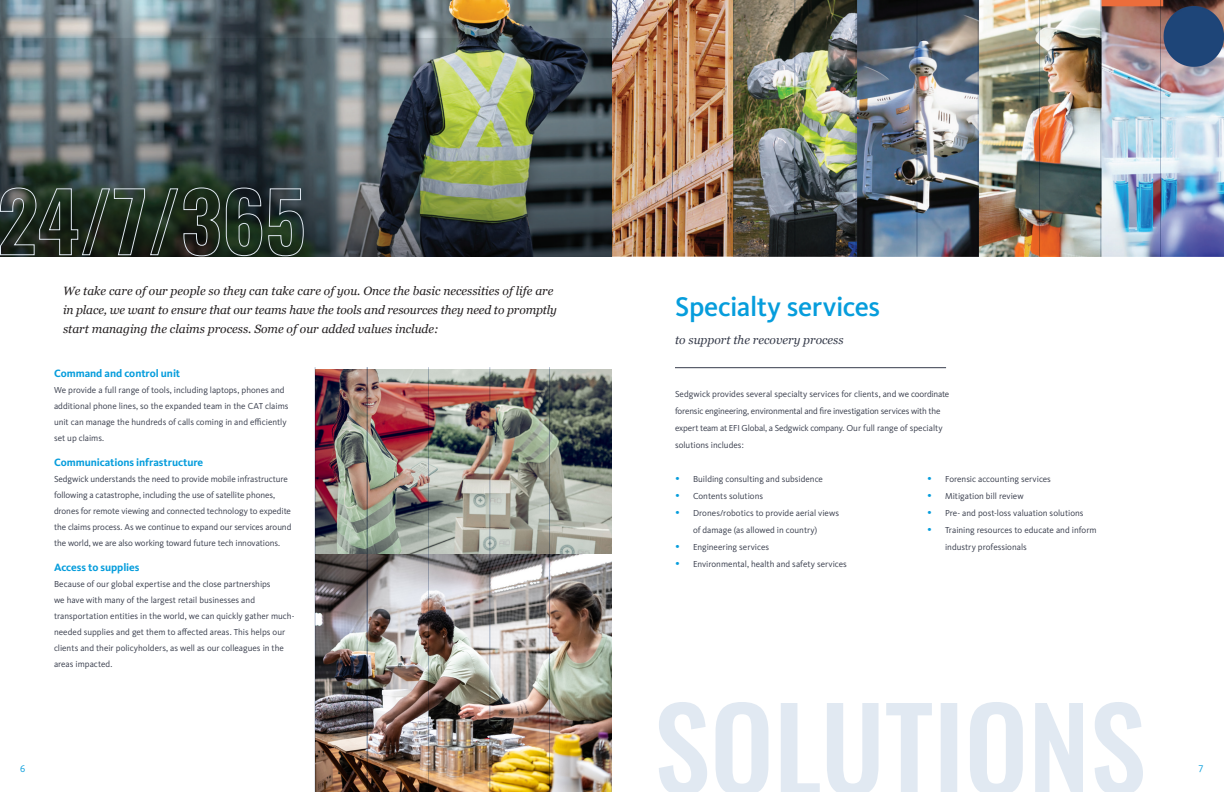
<style>
.page{position:relative;width:1224px;height:792px;background:#fff}
.page>*{position:absolute;margin:0;border:0;box-sizing:border-box;transform-origin:0 0}
.t1{font:500 28px "Kievit OT";letter-spacing:-.01em;color:#069ddc}
.t2{font:italic 12px/19px "Georgia";color:#231f20}
.t3{font:italic 12px "Georgia";color:#373c4b}
.t4{font:700 11px "Kievit OT";letter-spacing:-.005em;color:#069ddc}
.t5{font:10px "Kievit OT";color:#069ddc}
.t6{font:9px/16px "Kievit OT";letter-spacing:-.005em;color:#373c4b}
.s1{font-family:"Georgia";font-style:italic;font-size:12px;color:#069ddc}
</style>
<div class="page">
<img style="left:0;top:0;width:1224px;height:257px">
<svg style="left:0;top:187px;width:304px;height:70px;background:#2e3b30"></svg>
<svg style="left:659px;top:702px;width:484px;height:90px"></svg>
<hr style="left:675px;top:367px;width:271px;height:1px;background:#373c4b">
<img style="left:316px;top:369px;width:296px;height:423px">
<hr style="left:1160px;top:0;width:1px;height:257px;background:#b3bfd1">
<hr style="left:917px;top:0;width:1px;height:257px;background:#b3bfd1">
<hr style="left:1039px;top:0;width:1px;height:257px;background:#b3bfd1">
<hr style="left:672px;top:0;width:1px;height:257px;background:#b3bfd1">
<hr style="left:733px;top:0;width:1px;height:257px;background:#b3bfd1">
<hr style="left:795px;top:0;width:1px;height:257px;background:#b3bfd1">
<hr style="left:856px;top:0;width:1px;height:257px;background:#b3bfd1">
<hr style="left:978px;top:0;width:1px;height:257px;background:#b3bfd1">
<hr style="left:1101px;top:0;width:1px;height:257px;background:#b3bfd1">
<hr style="left:367px;top:367px;width:1px;height:425px;background:#b3bfd1">
<hr style="left:315px;top:367px;width:1px;height:425px;background:#b3bfd1">
<hr style="left:428px;top:367px;width:1px;height:425px;background:#b3bfd1">
<hr style="left:490px;top:367px;width:1px;height:425px;background:#b3bfd1">
<hr style="left:549px;top:367px;width:1px;height:425px;background:#b3bfd1">
<p class="t2" style="left:63px;top:281px;width:495px">We take care of our people so they can take care of you. Once the basic necessities of life are in place, we want to ensure that our teams have the tools and resources they need to promptly start managing the claims process. Some of our added values include:</p>
<p class="t1" style="left:675px;top:290px;width:207px">Specialty services</p>
<p class="t3" style="left:675px;top:332px;width:170px">to support the recovery process</p>
<p class="t4" style="left:54px;top:367px;width:128px">Command and control unit</p>
<p class="t6" style="left:54px;top:382px;width:236px">We provide a full range of tools, including laptops, phones and additional phone lines, so the expanded team in the CAT claims unit can manage the hundreds of calls coming in and efficiently set up claims.</p>
<p class="t4" style="left:54px;top:456px;width:151px">Communications infrastructure</p>
<p class="t6" style="left:54px;top:471px;width:239px">Sedgwick understands the need to provide mobile infrastructure following a catastrophe, including the use of satellite phones, drones for remote viewing and connected technology to expedite the claims process. As we continue to expand our services around the world, we are also working toward future tech innovations.</p>
<p class="t4" style="left:54px;top:561px;width:87px">Access to supplies</p>
<p class="t6" style="left:54px;top:576px;width:242px">Because of our global expertise and the close partnerships<br>we have with many of the largest retail businesses and transportation entities in the world, we can quickly gather much&shy;needed supplies and get them to affected areas. This helps our clients and their policyholders, as well as our colleagues in the areas impacted.</p>
<p class="t6" style="left:675px;top:385px;width:276px;line-height:17px">Sedgwick provides several specialty services for clients, and we coordinate forensic engineering, environmental and fire investigation services with the expert team at EFI Global, a Sedgwick company. Our full range of specialty solutions includes:</p>
<p class="t6" style="left:675px;top:471px;width:149px"><span class="s1">•</span> Building consulting and subsidence</p>
<p class="t6" style="left:675px;top:488px;width:90px"><span class="s1">•</span> Contents solutions</p>
<p class="t6" style="left:675px;top:504px;width:166px;line-height:17px;text-align:center"><span class="s1">•</span> Drones/robotics to provide aerial views of damage (as allowed in country)</p>
<p class="t6" style="left:675px;top:539px;width:96px"><span class="s1">•</span> Engineering services</p>
<p class="t6" style="left:675px;top:556px;width:173px"><span class="s1">•</span> Environmental, health and safety services</p>
<p class="t6" style="left:927px;top:471px;width:125px"><span class="s1">•</span> Forensic accounting services</p>
<p class="t6" style="left:927px;top:488px;width:98px"><span class="s1">•</span> Mitigation bill review</p>
<p class="t6" style="left:927px;top:505px;width:158px"><span class="s1">•</span> Pre- and post-loss valuation solutions</p>
<p class="t6" style="left:945px;top:521px;width:153px;line-height:17px;text-indent:-18px"><span class="s1">•</span> Training resources to educate and inform industry professionals</p>
<p class="t5" style="left:20px;top:762px;width:7px">6</p>
<p class="t5" style="left:1199px;top:762px;width:7px">7</p>
</div>
